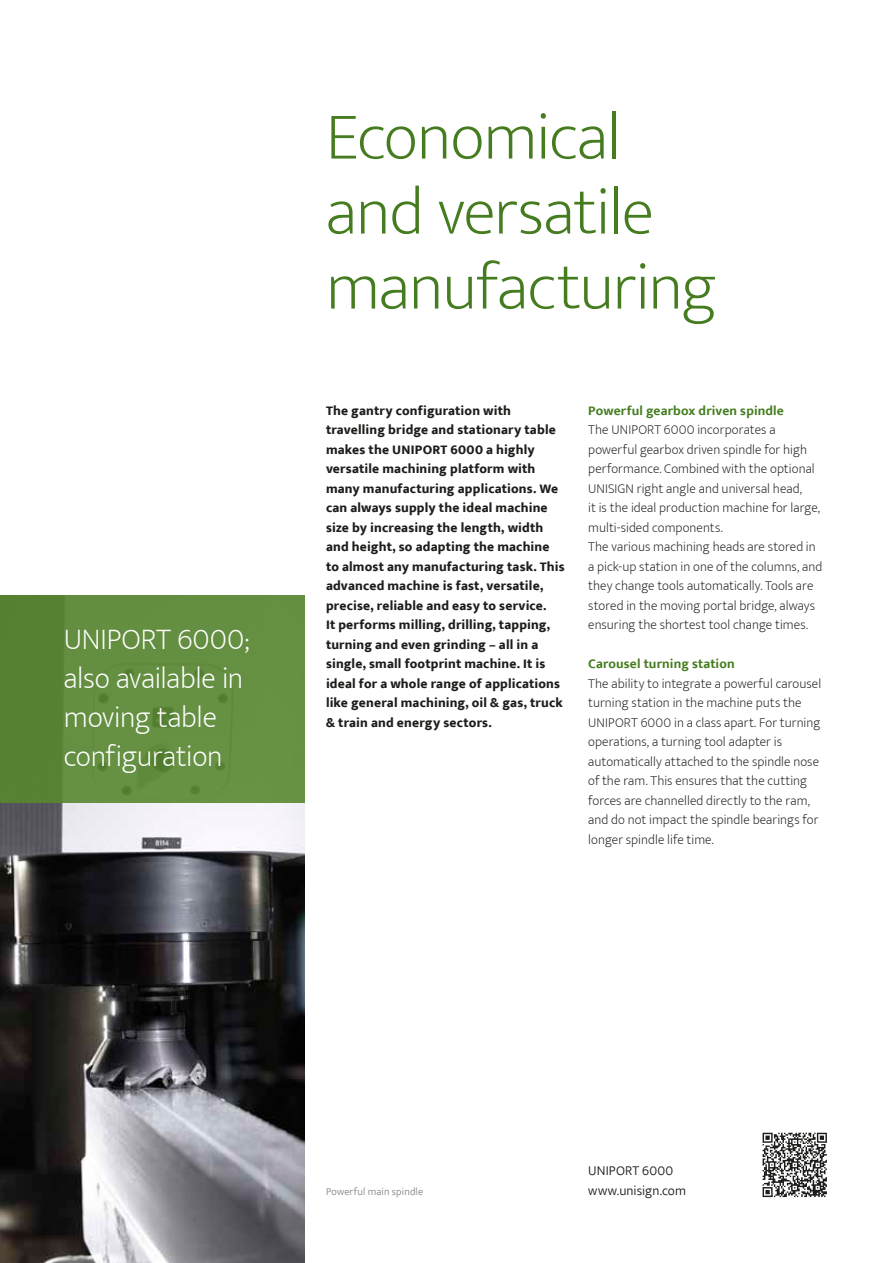
<style>
.page{position:relative;width:893px;height:1263px;background:#fff}
.page>*{position:absolute;margin:0;border:0;box-sizing:border-box;transform-origin:0 0}
.t1{font:200 67.5px/75px "Ek Mukta";letter-spacing:-.02em;color:#457c1f}
.t2{font:200 30px/39px "Ek Mukta";letter-spacing:-.01em;color:#fff}
.t3{font:200 13.5px/19.5px "Ek Mukta";letter-spacing:.005em;color:#1d1d1b}
.t4{font:800 13.5px/19.5px "Ek Mukta";letter-spacing:.01em;color:#1d1d1b}
.t5{font:700 13.5px "Ek Mukta";letter-spacing:.01em;color:#457c1f}
.t6{font:300 13.5px "Ek Mukta";letter-spacing:.01em;color:#1d1d1b}
.t7{font:300 10.5px "Ek Mukta";letter-spacing:.01em;color:#878787}
</style>
<div class="page">
<img style="left:0;top:803px;width:305px;height:460px">
<svg style="left:763px;top:1133px;width:64px;height:64px"></svg>
<div style="left:0;top:595px;width:305px;height:208px;background:linear-gradient(to right,#5a8436,#6a9446)"></div>
<h2 class="t2" style="left:64px;top:620px;width:187px">UNIPORT 6000; also available in moving table configuration</h2>
<h1 class="t1" style="left:326px;top:100px;width:392px">Economical and versatile manufacturing</h1>
<p class="t4" style="left:326px;top:400px;width:240px">The gantry configuration with travelling bridge and stationary table makes the UNIPORT 6000 a highly versatile machining platform with many manufacturing applications. We can always supply the ideal machine size by increasing the length, width and height, so adapting the machine to almost any manufacturing task. This advanced machine is fast, versatile, precise, reliable and easy to service.<br>It performs milling, drilling, tapping, turning and even grinding – all in a single, small footprint machine. It is ideal for a whole range of applications like general machining, oil &amp; gas, truck &amp; train and energy sectors.</p>
<p class="t5" style="left:588px;top:402px;width:197px">Powerful gearbox driven spindle</p>
<p class="t3" style="left:588px;top:420px;width:235px">The UNIPORT 6000 incorporates a powerful gearbox driven spindle for high performance. Combined with the optional UNISIGN right angle and universal head,<br>it is the ideal production machine for large, multi-sided components.<br>The various machining heads are stored in a pick-up station in one of the columns, and they change tools automatically. Tools are stored in the moving portal bridge, always ensuring the shortest tool change times.</p>
<p class="t5" style="left:588px;top:656px;width:148px">Carousel turning station</p>
<p class="t3" style="left:588px;top:674px;width:234px">The ability to integrate a powerful carousel turning station in the machine puts the UNIPORT 6000 in a class apart. For turning operations, a turning tool adapter is automatically attached to the spindle nose of the ram. This ensures that the cutting forces are channelled directly to the ram, and do not impact the spindle bearings for longer spindle life time.</p>
<p class="t6" style="left:588px;top:1163px;width:86px">UNIPORT 6000</p>
<p class="t7" style="left:326px;top:1185px;width:99px">Powerful main spindle</p>
<p class="t6" style="left:588px;top:1182px;width:99px">www.unisign.com</p>
</div>
